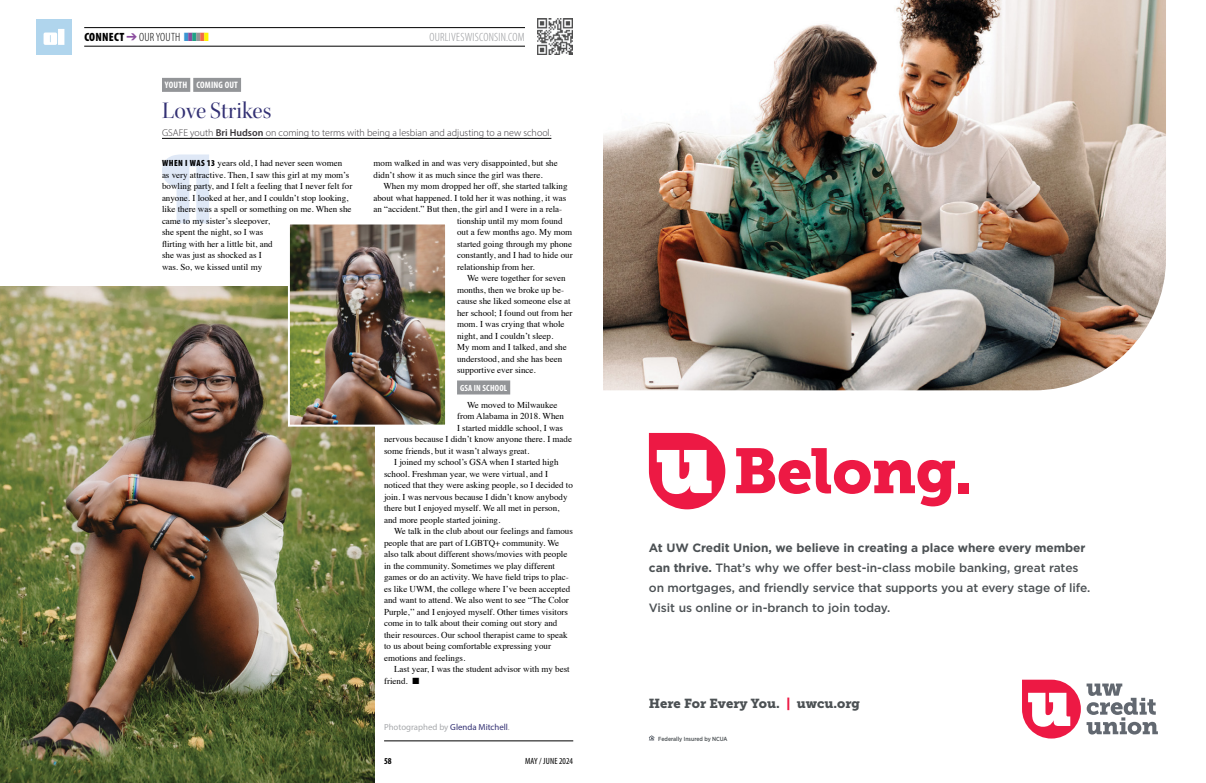
<style>
.page{position:relative;width:1206px;height:783px;background:#fff}
.page>*{position:absolute;margin:0;border:0;box-sizing:border-box;transform-origin:0 0}
.t1{font:63.1px "Museo Slab 900";letter-spacing:-.01em;color:#ed1944}
.t2{font:24px "Kepler Std Disp";letter-spacing:.005em;color:#333174}
.t3{font:13px "Museo Slab 900";color:#4c5154}
.t4{font:500 12px/20px "Gotham";letter-spacing:-.01em;color:#4c5154}
.t5{font:300 condensed 12px "Myriad Pro";letter-spacing:.02em;color:#000}
.t6{font:300 condensed 12px "Myriad Pro";letter-spacing:.02em;color:#939598}
.t7{font:300 10px "Myriad Pro";color:#3b373b}
.t8{font:700 condensed 9.4px "Myriad Pro";letter-spacing:.02em;color:#fff}
.t9{font:9px/11.5px "Times";color:#000}
.t10{font:condensed 9px "Myriad Pro";letter-spacing:.005em;color:#000}
.t11{font:700 condensed 9px "Myriad Pro";letter-spacing:.02em;color:#fff}
.t12{font:700 condensed 9px "Myriad Pro";color:#000}
.t13{font:8.8px "Myriad Pro";color:#a7a9ac}
.t14{font:500 5.9px "Gotham Narrow";color:#4c5154}
.s1{font-weight:900}
.s2{color:#8a4c9e}
.s3{color:#3a96d2}
.s4{color:#1ea286}
.s5{color:#939598}
.s6{color:#f26a46}
.s7{color:#fff200}
.s8{font-weight:600}
.s9{font-family:"Myriad Pro";font-weight:900;font-stretch:condensed}
.s10{color:#333174}
.s11{font-weight:700}
.s12{color:#ed1944}
</style>
<div class="page">
<svg style="left:162px;top:154px;width:47px;height:70px"></svg>
<div style="left:457px;top:380px;width:53px;height:14px;background:#939598"></div>
<img style="left:0;top:286px;width:374px;height:497px">
<hr style="left:84px;top:27px;width:441px;height:1px;background:#000">
<hr style="left:84px;top:46px;width:441px;height:1px;background:#000">
<div style="left:36px;top:19px;width:36px;height:36px;background:#b0d5ed"></div>
<svg style="left:44px;top:29px;width:20px;height:16px"></svg>
<hr style="left:384px;top:741px;width:189px;height:1px;background:#000">
<div style="left:162px;top:78px;width:28px;height:14px;background:#939598"></div>
<div style="left:193px;top:78px;width:48px;height:14px;background:#939598"></div>
<hr style="left:162px;top:138px;width:389px;height:1px;background:#000">
<img style="left:537px;top:19px;width:36px;height:36px">
<img style="left:603px;top:0;width:563px;height:390px">
<div style="left:1022px;top:680px;width:59px;height:59px;background:#ed1944;border-radius:29px"></div>
<svg style="left:1028px;top:693px;width:42px;height:34px"></svg>
<svg style="left:1087px;top:684px;width:71px;height:51px"></svg>
<svg style="left:649px;top:735px;width:5px;height:5px"></svg>
<div style="left:649px;top:433px;width:76px;height:76px;background:#ed1944;border-radius:38px"></div>
<svg style="left:657px;top:450px;width:55px;height:44px"></svg>
<img style="left:291px;top:225px;width:153px;height:199px">
<div style="left:288px;top:222px;width:159px;height:205px;border:2px solid #fff"></div>
<h3 class="t5" style="left:84px;top:30px;width:126px"><span class="s1">CONNECT</span> <span class="s2">➔</span> OUR YOUTH <span class="s3">■</span><span class="s2">■</span><span class="s4">■</span><span class="s5">■</span><span class="s6">■</span><span class="s7">■</span></h3>
<h3 class="t6" style="left:429px;top:30px;width:97px">OURLIVESWISCONSIN.COM</h3>
<p class="t8" style="left:165px;top:79px;width:75px">YOUTH COMING OUT</p>
<h2 class="t2" style="left:162px;top:97px;width:111px">Love Strikes</h2>
<p class="t7" style="left:162px;top:127px;width:391px">GSAFE youth <span class="s8">Bri Hudson</span> on coming to terms with being a lesbian and adjusting to a new school.</p>
<p class="t9" style="left:162px;top:156px;width:192px"><span class="s9">WHEN I WAS 13</span> years old, I had never seen women<br>as very attractive. Then, I saw this girl at my mom’s bowling party, and I felt a feeling that I never felt for anyone. I looked at her, and I couldn’t stop looking, like there was a spell or something on me. When she came to my sister’s sleepover,<br>she spent the night, so I was<br>flirting with her a little bit, and<br>she was just as shocked as I<br>was. So, we kissed until my</p>
<p class="t9" style="left:374px;top:156px;width:186px">mom walked in and was very disappointed, but she didn’t show it as much since the girl was there.</p>
<p class="t9" style="left:383px;top:179px;width:186px">When my mom dropped her off, she started talking</p>
<p class="t9" style="left:374px;top:191px;width:194px">about what happened. I told her it was nothing, it was</p>
<p class="t9" style="left:374px;top:202px;width:190px">an “accident.” But then, the girl and I were in a rela-</p>
<p class="t9" style="left:457px;top:214px;width:107px">tionship until my mom found</p>
<p class="t9" style="left:457px;top:225px;width:117px">out a few months ago. My mom</p>
<p class="t9" style="left:457px;top:237px;width:116px">started going through my phone</p>
<p class="t9" style="left:457px;top:248px;width:117px">constantly, and I had to hide our</p>
<p class="t9" style="left:457px;top:260px;width:79px">relationship from her.</p>
<p class="t9" style="left:467px;top:271px;width:100px">We were together for seven</p>
<p class="t9" style="left:457px;top:283px;width:108px">months, then we broke up be-</p>
<p class="t9" style="left:457px;top:294px;width:115px">cause she liked someone else at</p>
<p class="t9" style="left:457px;top:306px;width:117px">her school; I found out from her</p>
<p class="t9" style="left:457px;top:317px;width:109px">mom. I was crying that whole</p>
<p class="t9" style="left:457px;top:329px;width:98px">night, and I couldn’t sleep.</p>
<p class="t9" style="left:457px;top:340px;width:111px">My mom and I talked, and she</p>
<p class="t9" style="left:457px;top:352px;width:107px">understood, and she has been</p>
<p class="t9" style="left:457px;top:363px;width:80px">supportive ever since.</p>
<p class="t11" style="left:460px;top:382px;width:49px">GSA IN SCHOOL</p>
<p class="t9" style="left:467px;top:398px;width:92px">We moved to Milwaukee</p>
<p class="t9" style="left:457px;top:409px;width:109px">from Alabama in 2018. When</p>
<p class="t9" style="left:457px;top:421px;width:107px">I started middle school, I was</p>
<p class="t9" style="left:384px;top:432px;width:190px">nervous because I didn’t know anyone there. I made</p>
<p class="t9" style="left:384px;top:444px;width:147px">some friends, but it wasn’t always great.</p>
<p class="t9" style="left:394px;top:455px;width:166px">I joined my school’s GSA when I started high</p>
<p class="t9" style="left:384px;top:467px;width:166px">school. Freshman year, we were virtual, and I</p>
<p class="t9" style="left:384px;top:479px;width:190px">noticed that they were asking people, so I decided to</p>
<p class="t9" style="left:384px;top:490px;width:185px">join. I was nervous because I didn’t know anybody</p>
<p class="t9" style="left:384px;top:502px;width:177px">there but I enjoyed myself. We all met in person,</p>
<p class="t9" style="left:384px;top:513px;width:118px">and more people started joining.</p>
<p class="t9" style="left:394px;top:525px;width:180px">We talk in the club about our feelings and famous</p>
<p class="t9" style="left:384px;top:536px;width:177px">people that are part of LGBTQ+ community. We</p>
<p class="t9" style="left:384px;top:548px;width:185px">also talk about different shows/movies with people</p>
<p class="t9" style="left:384px;top:559px;width:172px">in the community. Sometimes we play different</p>
<p class="t9" style="left:384px;top:571px;width:186px">games or do an activity. We have field trips to plac-</p>
<p class="t9" style="left:384px;top:582px;width:188px">es like UWM, the college where I’ve been accepted</p>
<p class="t9" style="left:384px;top:594px;width:186px">and want to attend. We also went to see “The Color</p>
<p class="t9" style="left:384px;top:605px;width:185px">Purple,’’ and I enjoyed myself. Other times visitors</p>
<p class="t9" style="left:384px;top:617px;width:175px">come in to talk about their coming out story and</p>
<p class="t9" style="left:384px;top:628px;width:185px">their resources. Our school therapist came to speak</p>
<p class="t9" style="left:384px;top:640px;width:168px">to us about being comfortable expressing your</p>
<p class="t9" style="left:384px;top:651px;width:83px">emotions and feelings.</p>
<p class="t9" style="left:394px;top:663px;width:177px">Last year, I was the student advisor with my best</p>
<p class="t9" style="left:384px;top:674px;width:37px">friend. ■</p>
<p class="t13" style="left:384px;top:721px;width:127px">Photographed by <span class="s10">Glenda Mitchell</span>.</p>
<p class="t12" style="left:384px;top:755px;width:9px">58</p>
<p class="t10" style="left:525px;top:756px;width:49px">MAY / JUNE 2024</p>
<h1 class="t1" style="left:733px;top:434px;width:241px">Belong.</h1>
<p class="t4" style="left:649px;top:538px;width:443px"><span class="s11">At UW Credit Union, we believe in creating a place where every member can thrive.</span> That’s why we offer best-in-class mobile banking, great rates on mortgages, and friendly service that supports you at every stage of life.<br>Visit us online or in-branch to join today.</p>
<h3 class="t3" style="left:649px;top:696px;width:213px">Here For Every You. <span class="s12">|</span> uwcu.org</h3>
<p class="t14" style="left:658px;top:735px;width:71px">Federally Insured by NCUA</p>
</div>
